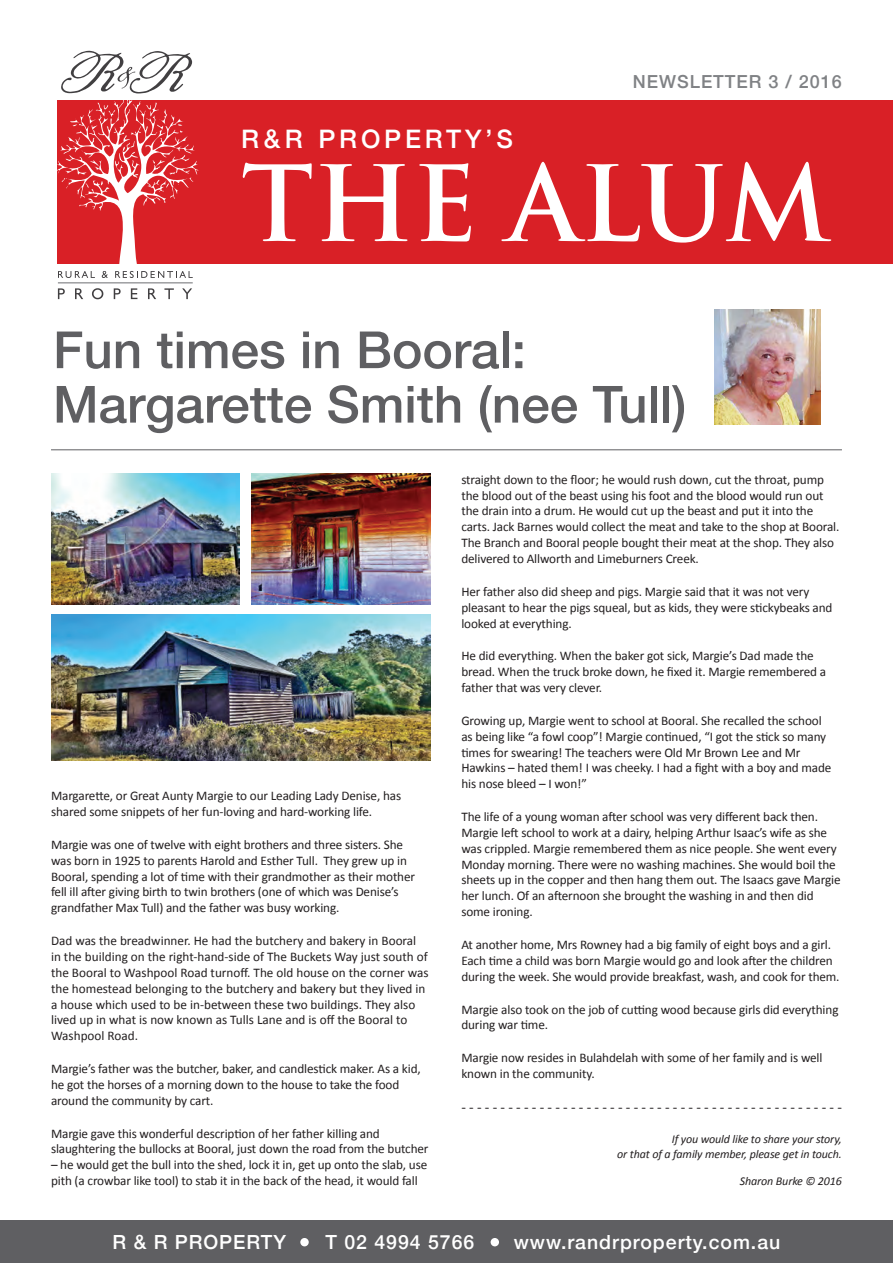
<style>
.page{position:relative;width:893px;height:1263px;background:#fff}
.page>*{position:absolute;margin:0;border:0;box-sizing:border-box;transform-origin:0 0}
.t1{font:700 102px "Trajan Pro";color:#fff}
.t2{font:500 51.3px/54.4px "Helvetica Neue";color:#5f5f62}
.t3{font:500 25.5px "Helvetica Neue";letter-spacing:.15em;color:#fff}
.t4{font:500 19.5px "Helvetica Neue";letter-spacing:.05em;color:#fff}
.t5{font:500 18px "Helvetica Neue";letter-spacing:.055em;color:#808285}
.t6{font:15px "Calibri";color:#231f20}
.t7{font:13.2px/15.9px "Calibri";letter-spacing:-.01em;color:#231f20}
.t8{font:italic 12px/14.4px "Calibri";letter-spacing:-.01em;color:#231f20;text-align:right}
</style>
<div class="page">
<div style="left:0;top:1220px;width:893px;height:43px;background:#5f5f62"></div>
<div style="left:300px;top:1238px;width:9px;height:8px;background:#fff;border-radius:50%"></div>
<div style="left:491px;top:1238px;width:8px;height:8px;background:#fff;border-radius:50%"></div>
<div style="left:58px;top:100px;width:835px;height:164px;background:#d92026"></div>
<svg style="left:58px;top:288px;width:7px;height:11px"></svg>
<svg style="left:75px;top:288px;width:8px;height:11px"></svg>
<svg style="left:92px;top:288px;width:11px;height:11px"></svg>
<svg style="left:114px;top:288px;width:7px;height:11px"></svg>
<svg style="left:131px;top:288px;width:6px;height:11px"></svg>
<svg style="left:148px;top:288px;width:8px;height:11px"></svg>
<svg style="left:164px;top:288px;width:10px;height:11px"></svg>
<svg style="left:182px;top:288px;width:10px;height:11px"></svg>
<hr style="left:58px;top:282px;width:135px;height:1px;background:#6d6e71">
<svg style="left:57px;top:51px;width:142px;height:227px"></svg>
<hr style="left:51px;top:449px;width:791px;height:1px;background:#5f5f62">
<img style="left:251px;top:474px;width:179px;height:130px">
<img style="left:51px;top:474px;width:188px;height:130px">
<img style="left:51px;top:615px;width:379px;height:145px">
<img style="left:714px;top:309px;width:107px;height:115px">
<h3 class="t3" style="left:241px;top:118px;width:273px">R&amp;R PROPERTY’S</h3>
<h3 class="t5" style="left:633px;top:67px;width:211px">NEWSLETTER 3 / 2016</h3>
<h1 class="t1" style="left:241px;top:140px;width:591px">THE ALUM</h1>
<h2 class="t2" style="left:53px;top:318px;width:635px">Fun times in Booral:<br>Margarette Smith (nee Tull)</h2>
<p class="t7" style="left:51px;top:787px;width:352px">Margarette, or Great Aunty Margie to our Leading Lady Denise, has shared some snippets of her fun-loving and hard-working life.</p>
<p class="t7" style="left:51px;top:836px;width:366px">Margie was one of twelve with eight brothers and three sisters. She was born in 1925 to parents Harold and Esther Tull. They grew up in Booral, spending a lot of time with their grandmother as their mother fell ill after giving birth to twin brothers (one of which was Denise’s grandfather Max Tull) and the father was busy working.</p>
<p class="t7" style="left:51px;top:932px;width:379px">Dad was the breadwinner. He had the butchery and bakery in Booral in the building on the right-hand-side of The Buckets Way just south of the Booral to Washpool Road turnoff. The old house on the corner was the homestead belonging to the butchery and bakery but they lived in a house which used to be in-between these two buildings. They also lived up in what is now known as Tulls Lane and is off the Booral to Washpool Road.</p>
<p class="t7" style="left:51px;top:1060px;width:371px">Margie’s father was the butcher, baker, and candlestick maker. As a kid, he got the horses of a morning down to the house to take the food around the community by cart.</p>
<p class="t7" style="left:51px;top:1124px;width:379px">Margie gave this wonderful description of her father killing and slaughtering the bullocks at Booral, just down the road from the butcher</p>
<p class="t7" style="left:51px;top:1156px;width:378px">– he would get the bull into the shed, lock it in, get up onto the slab, use pith (a crowbar like tool) to stab it in the back of the head, it would fall</p>
<p class="t7" style="left:461px;top:471px;width:380px">straight down to the floor; he would rush down, cut the throat, pump the blood out of the beast using his foot and the blood would run out the drain into a drum. He would cut up the beast and put it into the carts. Jack Barnes would collect the meat and take to the shop at Booral.<br>The Branch and Booral people bought their meat at the shop. They also delivered to Allworth and Limeburners Creek.</p>
<p class="t7" style="left:461px;top:583px;width:373px">Her father also did sheep and pigs. Margie said that it was not very pleasant to hear the pigs squeal, but as kids, they were stickybeaks and looked at everything.</p>
<p class="t7" style="left:461px;top:647px;width:366px">He did everything. When the baker got sick, Margie’s Dad made the bread. When the truck broke down, he fixed it. Margie remembered a father that was very clever.</p>
<p class="t7" style="left:461px;top:712px;width:372px">Growing up, Margie went to school at Booral. She recalled the school as being like “a fowl coop”! Margie continued, “I got the stick so many times for swearing! The teachers were Old Mr Brown Lee and Mr Hawkins – hated them! I was cheeky. I had a fight with a boy and made his nose bleed – I won!”</p>
<p class="t7" style="left:461px;top:808px;width:381px">The life of a young woman after school was very different back then.<br>Margie left school to work at a dairy, helping Arthur Isaac’s wife as she was crippled. Margie remembered them as nice people. She went every Monday morning. There were no washing machines. She would boil the sheets up in the copper and then hang them out. The Isaacs gave Margie her lunch. Of an afternoon she brought the washing in and then did some ironing.</p>
<p class="t7" style="left:461px;top:936px;width:380px">At another home, Mrs Rowney had a big family of eight boys and a girl.<br>Each time a child was born Margie would go and look after the children during the week. She would provide breakfast, wash, and cook for them.</p>
<p class="t7" style="left:461px;top:1000px;width:379px">Margie also took on the job of cutting wood because girls did everything during war time.</p>
<p class="t7" style="left:461px;top:1049px;width:363px">Margie now resides in Bulahdelah with some of her family and is well known in the community.</p>
<p class="t6" style="left:461px;top:1097px;width:382px">- - - - - - - - - - - - - - - - - - - - - - - - - - - - - - - - - - - - - - - - - - - - - - - - -</p>
<p class="t8" style="left:617px;top:1131px;width:226px">If you would like to share your story,<br>or that of a family member, please get in touch.</p>
<p class="t8" style="left:740px;top:1173px;width:104px">Sharon Burke © 2016</p>
<h3 class="t4" style="left:113px;top:1226px;width:175px">R &amp; R PROPERTY</h3>
<h3 class="t4" style="left:325px;top:1226px;width:150px">T 02 4994 5766</h3>
<h3 class="t4" style="left:514px;top:1226px;width:268px">www.randrproperty.com.au</h3>
</div>
